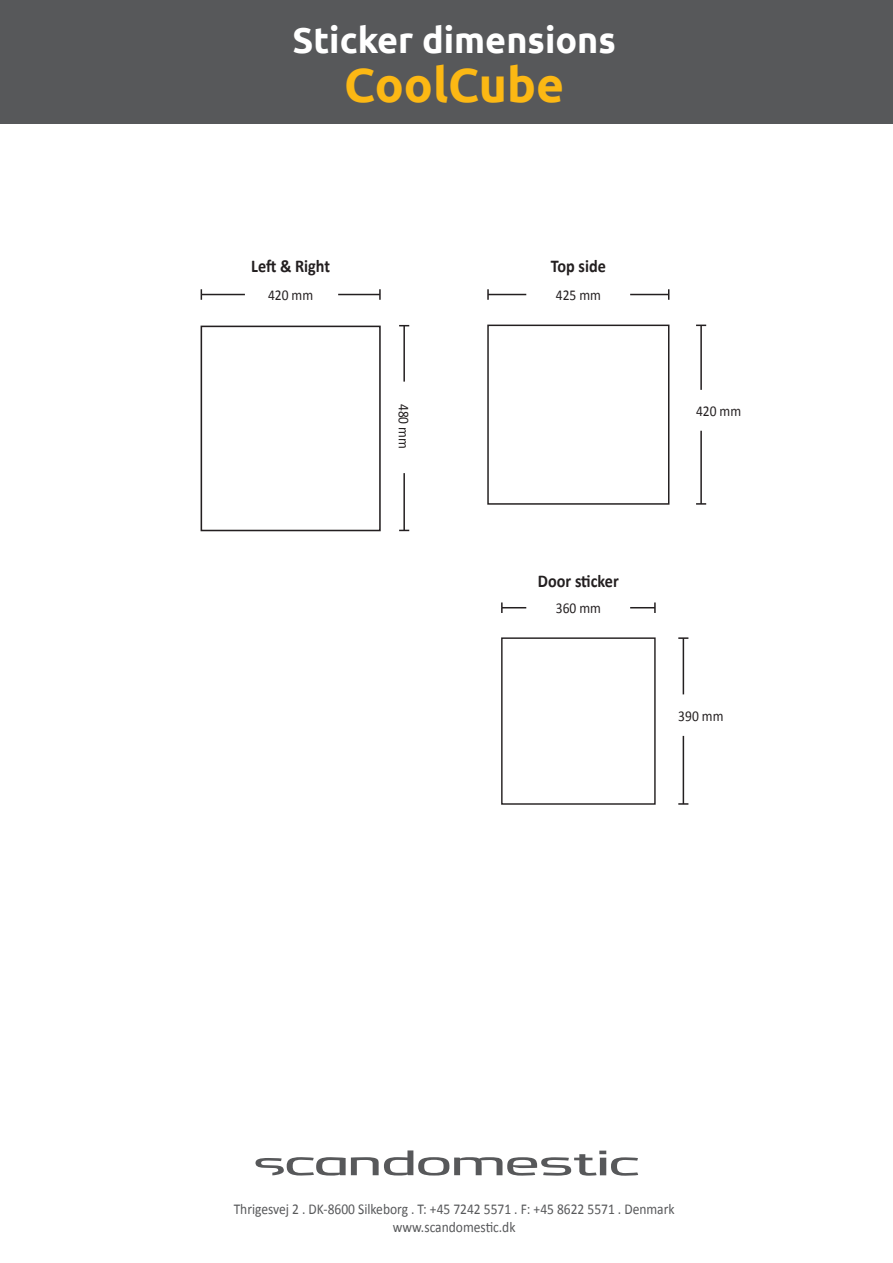
<style>
.page{position:relative;width:893px;height:1263px;background:#fff}
.page>*{position:absolute;margin:0;border:0;box-sizing:border-box;transform-origin:0 0}
.t1{font:700 48px "Ubuntu";color:#fcb814}
.t2{font:700 36px "Ubuntu";color:#fff}
.t3{font:700 18px "Calibri";color:#231f20;scale:.9 1}
.t4{font:15px/18px "Calibri";color:#57585a;text-align:center;scale:.9 1}
.t5{font:15px "Calibri";color:#231f20;scale:.9 1}
</style>
<div class="page">
<hr style="left:403px;top:326px;width:2px;height:56px;background:#231f20">
<hr style="left:403px;top:473px;width:2px;height:57px;background:#231f20">
<hr style="left:700px;top:325px;width:2px;height:65px;background:#231f20">
<hr style="left:700px;top:431px;width:2px;height:73px;background:#231f20">
<svg style="left:696px;top:503px;width:10px;height:2px"></svg>
<hr style="left:683px;top:638px;width:1px;height:56px;background:#231f20">
<svg style="left:678px;top:637px;width:10px;height:2px"></svg>
<hr style="left:683px;top:736px;width:1px;height:68px;background:#231f20">
<svg style="left:678px;top:803px;width:10px;height:2px"></svg>
<hr style="left:201px;top:294px;width:44px;height:1px;background:#231f20">
<svg style="left:379px;top:289px;width:2px;height:11px"></svg>
<hr style="left:338px;top:294px;width:42px;height:1px;background:#231f20">
<svg style="left:487px;top:289px;width:2px;height:11px"></svg>
<hr style="left:488px;top:294px;width:38px;height:1px;background:#231f20">
<hr style="left:630px;top:294px;width:39px;height:1px;background:#231f20">
<svg style="left:501px;top:602px;width:25px;height:11px"></svg>
<svg style="left:630px;top:602px;width:26px;height:11px"></svg>
<div style="left:201px;top:326px;width:180px;height:205px;border:2px solid #231f20"></div>
<div style="left:487px;top:325px;width:182px;height:180px;border:1px solid #231f20"></div>
<div style="left:501px;top:637px;width:155px;height:168px;border:1px solid #231f20"></div>
<svg style="left:255px;top:1150px;width:383px;height:26px"></svg>
<div style="left:0;top:0;width:893px;height:123px;background:#57585a"></div>
<h2 class="t2" style="left:292px;top:19px;width:325px">Sticker dimensions</h2>
<h1 class="t1" style="left:344px;top:56px;width:221px">CoolCube</h1>
<p class="t3" style="left:251px;top:254px;width:89px">Left &amp; Right</p>
<p class="t3" style="left:551px;top:254px;width:63px">Top side</p>
<p class="t5" style="left:268px;top:285px;width:52px">420 mm</p>
<p class="t5" style="left:556px;top:285px;width:52px">425 mm</p>
<p class="t5" style="left:413px;top:404px;width:52px;rotate:90deg">480 mm</p>
<p class="t5" style="left:696px;top:401px;width:52px">420 mm</p>
<p class="t3" style="left:538px;top:570px;width:91px">Door sticker</p>
<p class="t5" style="left:556px;top:598px;width:52px">360 mm</p>
<p class="t5" style="left:678px;top:707px;width:52px">390 mm</p>
<p class="t4" style="left:234px;top:1200px;width:491px">Thrigesvej 2 . DK-8600 Silkeborg . T: +45 7242 5571 . F: +45 8622 5571 . Denmark www.scandomestic.dk</p>
</div>
